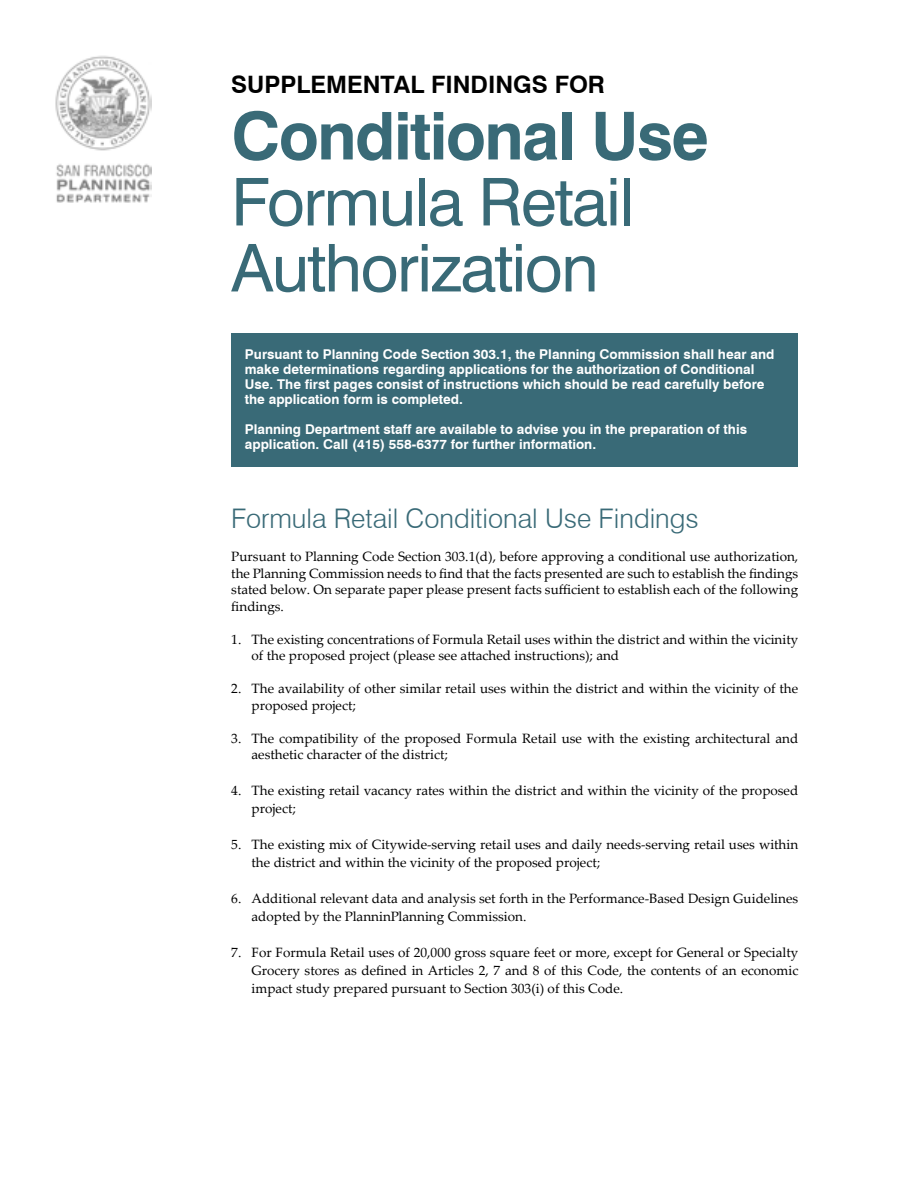
<style>
.page{position:relative;width:918px;height:1188px;background:#fff}
.page>*{position:absolute;margin:0;border:0;box-sizing:border-box;transform-origin:0 0}
.t1{font:66px/66px "Swiss 721 BT";letter-spacing:-.025em;color:#396a77}
.t2{font:700 66px "Swiss 721 BT";letter-spacing:-.025em;color:#396a77}
.t3{font:300 27px "Swiss 721 BT";color:#396a77}
.t4{font:700 24px "Swiss 721 BT";color:#000}
.t5{font:13.5px/16.5px "Palatino Linotype";color:#000}
.t6{font:700 13.5px/15px "Swiss 721 BT";color:#fff}
</style>
<div class="page">
<img style="left:55px;top:55px;width:96px;height:147px">
<div style="left:231px;top:333px;width:567px;height:133px;background:#396a77"></div>
<h3 class="t4" style="left:231px;top:70px;width:375px">SUPPLEMENTAL FINDINGS FOR</h3>
<h1 class="t2" style="left:231px;top:96px;width:479px">Conditional Use</h1>
<h1 class="t1" style="left:231px;top:168px;width:404px">Formula Retail<br>Authorization</h1>
<p class="t6" style="left:245px;top:347px;width:531px">Pursuant to Planning Code Section 303.1, the Planning Commission shall hear and make determinations regarding applications for the authorization of Conditional Use. The first pages consist of instructions which should be read carefully before the application form is completed.</p>
<p class="t6" style="left:245px;top:422px;width:504px">Planning Department staff are available to advise you in the preparation of this application. Call (415) 558-6377 for further information.</p>
<h2 class="t3" style="left:231px;top:502px;width:469px">Formula Retail Conditional Use Findings</h2>
<p class="t5" style="left:231px;top:548px;width:569px;text-align:justify">Pursuant to Planning Code Section 303.1(d), before approving a conditional use authorization, the Planning Commission needs to find that the facts presented are such to establish the findings stated below. On separate paper please present facts sufficient to establish each of the following findings.</p>
<p class="t5" style="left:252px;top:630px;width:548px;text-indent:-20px">1. The existing concentrations of Formula Retail uses within the district and within the vicinity of the proposed project (please see attached instructions); and</p>
<p class="t5" style="left:252px;top:680px;width:548px;text-indent:-20px">2. The availability of other similar retail uses within the district and within the vicinity of the proposed project;</p>
<p class="t5" style="left:252px;top:729px;width:548px;text-indent:-20px">3. The compatibility of the proposed Formula Retail use with the existing architectural and aesthetic character of the district;</p>
<p class="t5" style="left:252px;top:781px;width:548px;line-height:18px;text-indent:-20px">4. The existing retail vacancy rates within the district and within the vicinity of the proposed project;</p>
<p class="t5" style="left:252px;top:835px;width:548px;line-height:18px;text-indent:-20px">5. The existing mix of Citywide-serving retail uses and daily needs-serving retail uses within the district and within the vicinity of the proposed project;</p>
<p class="t5" style="left:252px;top:889px;width:548px;line-height:18px;text-indent:-20px">6. Additional relevant data and analysis set forth in the Performance-Based Design Guidelines adopted by the PlanninPlanning Commission.</p>
<p class="t5" style="left:252px;top:943px;width:548px;line-height:18px;text-align:justify;text-indent:-20px">7. For Formula Retail uses of 20,000 gross square feet or more, except for General or Specialty Grocery stores as defined in Articles 2, 7 and 8 of this Code, the contents of an economic impact study prepared pursuant to Section 303(i) of this Code.</p>
</div>
